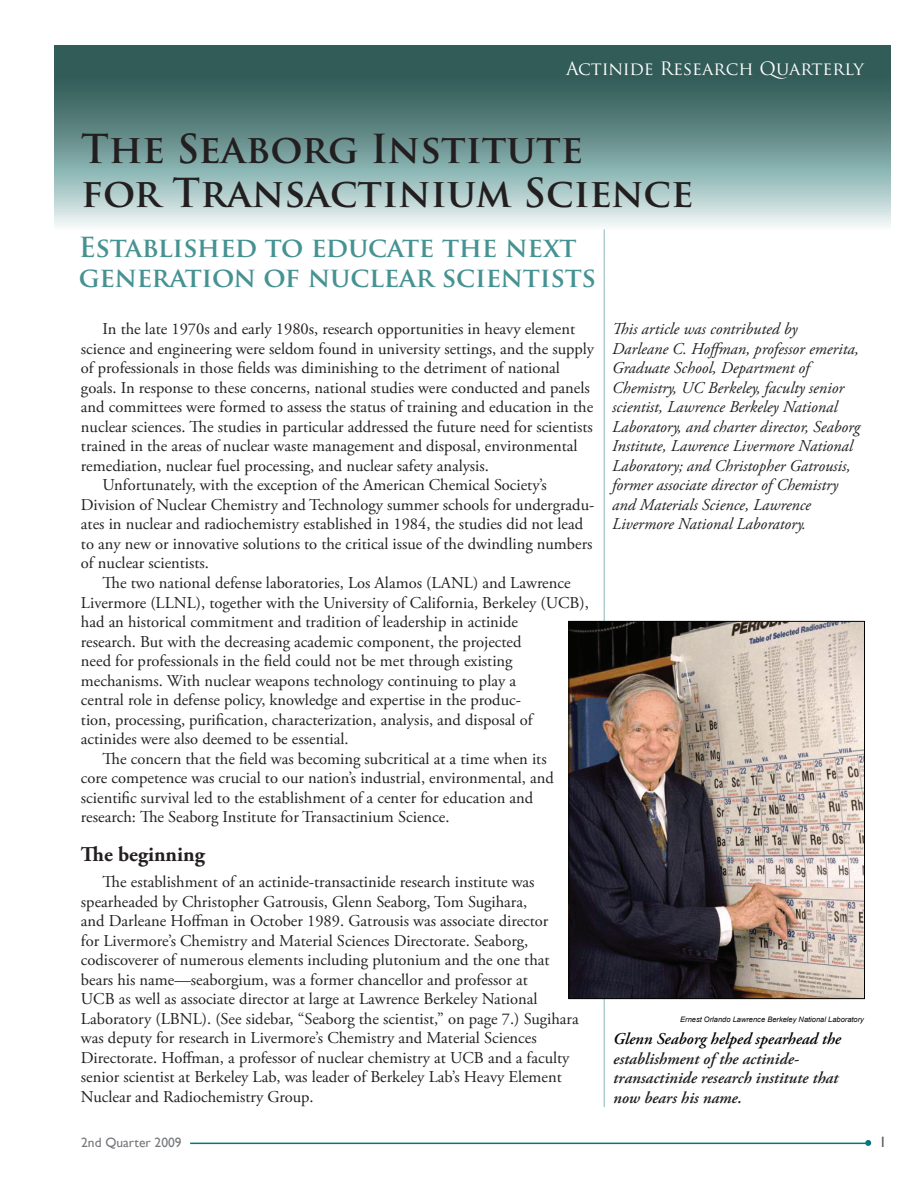
<style>
.page{position:relative;width:918px;height:1188px;background:#fff}
.page>*{position:absolute;margin:0;border:0;box-sizing:border-box;transform-origin:0 0}
.t1{font:700 39px/43.5px "Trajan Pro";color:#231f20}
.t2{font:700 27px/30px "Trajan Pro";letter-spacing:-.01em;color:#469292}
.t3{font:700 21px "Adobe Garamond Pro";color:#231f20}
.t4{font:18px "Trajan Pro";color:#fff}
.t5{font:16.5px/19.5px "Adobe Garamond Pro";color:#231f20}
.t6{font:italic 16.5px/19.5px "Adobe Garamond Pro";color:#231f20}
.t7{font:italic 600 16.5px/19.5px "Adobe Garamond Pro";color:#231f20}
.t8{font:italic 600 16.5px "Adobe Garamond Pro";color:#040503}
.t9{font:15px "Gill Sans";color:#57585a}
.t10{font:13.5px "Gill Sans";color:#76787b}
.t11{font:italic 7.5px "Arial";color:#040503}
</style>
<div class="page">
<svg style="left:54px;top:45px;width:836px;height:182px;background:#719593"></svg>
<svg style="left:865px;top:1140px;width:6px;height:6px"></svg>
<hr style="left:190px;top:1143px;width:676px;height:1px;background:#00777f">
<hr style="left:604px;top:230px;width:1px;height:877px;background:#8ab6b4">
<img style="left:570px;top:623px;width:293px;height:374px">
<div style="left:568px;top:621px;width:297px;height:378px;border:1px solid #040503"></div>
<p class="t4" style="left:566px;top:57px;width:299px">Actinide Research Quarterly</p>
<h1 class="t1" style="left:81px;top:128px;width:614px">The Seaborg Institute<br>for Transactinium Science</h1>
<h2 class="t2" style="left:79px;top:233px;width:519px">Established to educate the next generation of nuclear scientists</h2>
<p class="t5" style="left:103px;top:320px;width:474px">In the late 1970s and early 1980s, research opportunities in heavy element</p>
<p class="t5" style="left:81px;top:340px;width:515px">science and engineering were seldom found in university settings, and the supply</p>
<p class="t5" style="left:81px;top:359px;width:480px">of professionals in those fields was diminishing to the detriment of national</p>
<p class="t5" style="left:81px;top:379px;width:510px">goals. In response to these concerns, national studies were conducted and panels</p>
<p class="t5" style="left:81px;top:398px;width:514px">and committees were formed to assess the status of training and education in the</p>
<p class="t5" style="left:81px;top:418px;width:513px">nuclear sciences. The studies in particular addressed the future need for scientists</p>
<p class="t5" style="left:81px;top:437px;width:498px">trained in the areas of nuclear waste management and disposal, environmental</p>
<p class="t5" style="left:81px;top:457px;width:410px">remediation, nuclear fuel processing, and nuclear safety analysis.</p>
<p class="t5" style="left:103px;top:476px;width:446px">Unfortunately, with the exception of the American Chemical Society’s</p>
<p class="t5" style="left:81px;top:496px;width:515px">Division of Nuclear Chemistry and Technology summer schools for undergradu-</p>
<p class="t5" style="left:81px;top:515px;width:504px">ates in nuclear and radiochemistry established in 1984, the studies did not lead</p>
<p class="t5" style="left:81px;top:535px;width:513px">to any new or innovative solutions to the critical issue of the dwindling numbers</p>
<p class="t5" style="left:81px;top:554px;width:130px">of nuclear scientists.</p>
<p class="t5" style="left:103px;top:574px;width:470px">The two national defense laboratories, Los Alamos (LANL) and Lawrence</p>
<p class="t5" style="left:81px;top:593px;width:510px">Livermore (LLNL), together with the University of California, Berkeley (UCB),</p>
<p class="t5" style="left:81px;top:613px;width:439px">had an historical commitment and tradition of leadership in actinide</p>
<p class="t5" style="left:81px;top:632px;width:442px">research. But with the decreasing academic component, the projected</p>
<p class="t5" style="left:81px;top:652px;width:433px">need for professionals in the field could not be met through existing</p>
<p class="t5" style="left:81px;top:671px;width:437px">mechanisms. With nuclear weapons technology continuing to play a</p>
<p class="t5" style="left:81px;top:691px;width:442px">central role in defense policy, knowledge and expertise in the produc-</p>
<p class="t5" style="left:81px;top:710px;width:453px">tion, processing, purification, characterization, analysis, and disposal of</p>
<p class="t5" style="left:81px;top:730px;width:269px">actinides were also deemed to be essential.</p>
<p class="t5" style="left:103px;top:749px;width:446px">The concern that the field was becoming subcritical at a time when its</p>
<p class="t5" style="left:81px;top:769px;width:474px">core competence was crucial to our nation’s industrial, environmental, and</p>
<p class="t5" style="left:81px;top:788px;width:454px">scientific survival led to the establishment of a center for education and</p>
<p class="t5" style="left:81px;top:808px;width:370px">research: The Seaborg Institute for Transactinium Science.</p>
<p class="t3" style="left:81px;top:842px;width:125px">The beginning</p>
<p class="t5" style="left:81px;top:873px;width:499px;text-indent:22px">The establishment of an actinide-transactinide research institute was spearheaded by Christopher Gatrousis, Glenn Seaborg, Tom Sugihara,<br>and Darleane Hoffman in October 1989. Gatrousis was associate director<br>for Livermore’s Chemistry and Material Sciences Directorate. Seaborg, codiscoverer of numerous elements including plutonium and the one that bears his name—seaborgium, was a former chancellor and professor at<br>UCB as well as associate director at large at Lawrence Berkeley National Laboratory (LBNL). (See sidebar, “Seaborg the scientist,” on page 7.) Sugihara was deputy for research in Livermore’s Chemistry and Material Sciences Directorate. Hoffman, a professor of nuclear chemistry at UCB and a faculty senior scientist at Berkeley Lab, was leader of Berkeley Lab’s Heavy Element Nuclear and Radiochemistry Group.</p>
<p class="t6" style="left:612px;top:320px;width:249px">This article was contributed by<br>Darleane C. Hoffman, professor emerita, Graduate School, Department of Chemistry, UC Berkeley, faculty senior scientist, Lawrence Berkeley National Laboratory, and charter director, Seaborg Institute, Lawrence Livermore National Laboratory; and Christopher Gatrousis, former associate director of Chemistry and Materials Science, Lawrence Livermore National Laboratory.</p>
<p class="t11" style="left:680px;top:1015px;width:185px">Ernest Orlando Lawrence Berkeley National Laboratory</p>
<p class="t8" style="left:613px;top:1030px;width:229px">Glenn Seaborg helped spearhead the</p>
<p class="t7" style="left:613px;top:1050px;width:227px">establishment of the actinide&shy;transactinide research institute that now bears his name.</p>
<p class="t10" style="left:81px;top:1135px;width:102px">2nd Quarter 2009</p>
<p class="t9" style="left:879px;top:1134px;width:9px">1</p>
</div>
